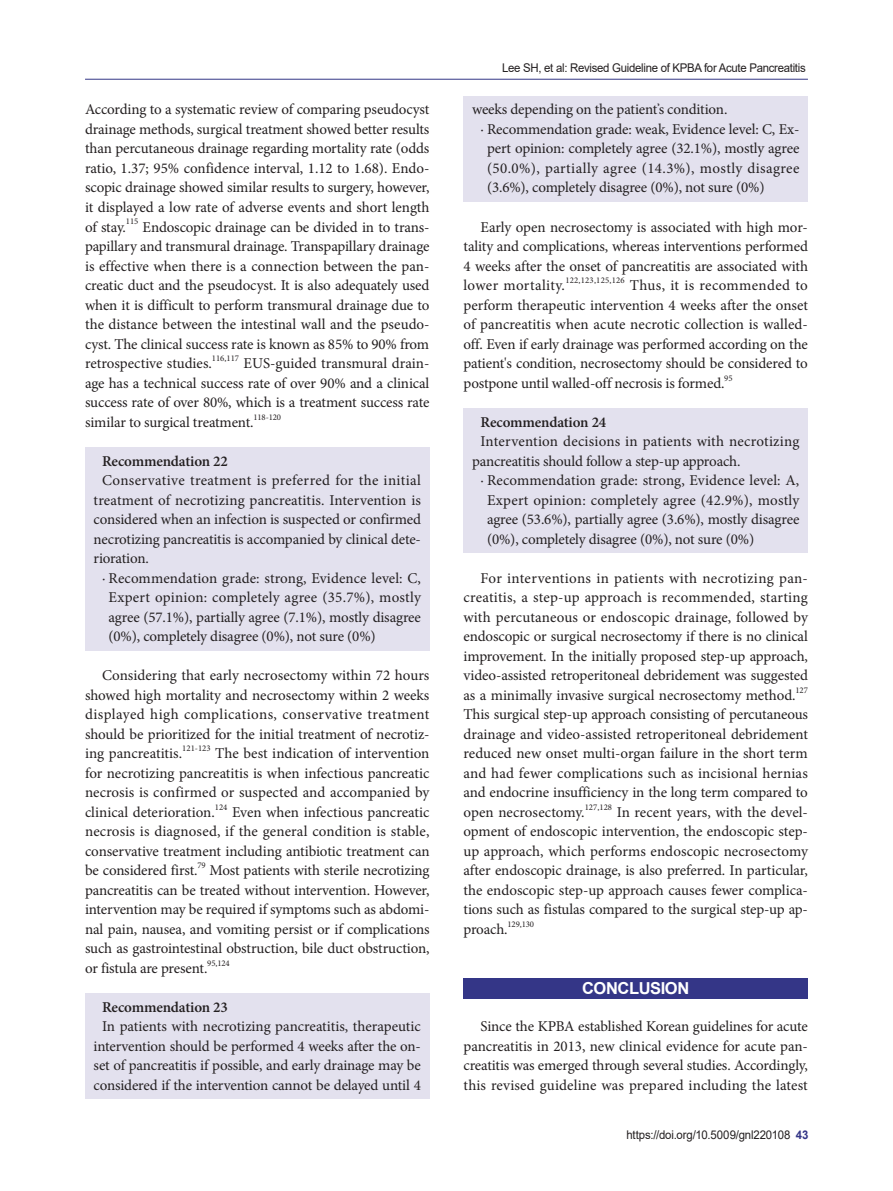
<style>
.page{position:relative;width:893px;height:1191px;background:#fff}
.page>*{position:absolute;margin:0;border:0;box-sizing:border-box;transform-origin:0 0}
.서론_1st{font:700 16.5px "Arial";letter-spacing:-.025em;color:#fff}
.본문{font:15px/19.5px "Minion Pro";letter-spacing:-.005em;color:#231f20;text-align:justify}
.본문_박스{font:15px/19.5px "Minion Pro";letter-spacing:-.01em;color:#231f20;text-align:justify}
.본문_박스-2{font:600 15px "Minion Pro";letter-spacing:-.01em;color:#231f20}
.t1{font:12px "Arial";letter-spacing:-.025em;color:#231f20;scale:.95 1}
.본문-2{font:8.7px "Minion Pro";color:#231f20}
.본문-3{font:8.7px "Minion Pro";letter-spacing:.025em;color:#231f20}
.s1{font-weight:700;color:#343687}
</style>
<div class="page">
<hr style="left:85px;top:79px;width:723px;height:1px;background:#343687">
<div style="left:85px;top:447px;width:344px;height:27px;background:#e3e1ee"></div>
<div style="left:85px;top:466px;width:344px;height:106px;background:#e3e1ee"></div>
<div style="left:85px;top:564px;width:344px;height:86px;background:#e3e1ee"></div>
<div style="left:85px;top:993px;width:344px;height:27px;background:#e3e1ee"></div>
<div style="left:85px;top:1012px;width:344px;height:86px;background:#e3e1ee"></div>
<div style="left:463px;top:96px;width:345px;height:27px;background:#e3e1ee"></div>
<div style="left:463px;top:115px;width:345px;height:86px;background:#e3e1ee"></div>
<div style="left:463px;top:408px;width:345px;height:27px;background:#e3e1ee"></div>
<div style="left:463px;top:427px;width:345px;height:47px;background:#e3e1ee"></div>
<div style="left:463px;top:466px;width:345px;height:86px;background:#e3e1ee"></div>
<div style="left:463px;top:977px;width:345px;height:21px;background:#343687"></div>
<p class="본문" style="left:85px;top:100px;width:346px">According to a systematic review of comparing pseudocyst drainage methods, surgical treatment showed better results than percutaneous drainage regarding mortality rate (odds ratio, 1.37; 95% confidence interval, 1.12 to 1.68). Endo&shy;scopic drainage showed similar results to surgery, however, it displayed a low rate of adverse events and short length of stay.</p>
<p class="본문-2" style="left:126px;top:216px;width:14px">115</p>
<p class="본문" style="left:85px;top:217px;width:346px;text-indent:58px">Endoscopic drainage can be divided in to trans&shy;papillary and transmural drainage. Transpapillary drainage is effective when there is a connection between the pan&shy;creatic duct and the pseudocyst. It is also adequately used when it is difficult to perform transmural drainage due to the distance between the intestinal wall and the pseudo&shy;cyst. The clinical success rate is known as 85% to 90% from retrospective studies.</p>
<p class="본문-2" style="left:212px;top:352px;width:29px">116,117</p>
<p class="본문" style="left:85px;top:353px;width:346px;text-indent:159px">EUS-guided transmural drain&shy;age has a technical success rate of over 90% and a clinical success rate of over 80%, which is a treatment success rate similar to surgical treatment.</p>
<p class="본문-2" style="left:253px;top:411px;width:29px">118-120</p>
<p class="본문_박스-2" style="left:102px;top:450px;width:127px">Recommendation 22</p>
<p class="본문_박스" style="left:94px;top:470px;width:329px;text-indent:9px">Conservative treatment is preferred for the initial treatment of necrotizing pancreatitis. Intervention is considered when an infection is suspected or confirmed necrotizing pancreatitis is accompanied by clinical dete&shy;rioration.</p>
<p class="본문_박스" style="left:109px;top:568px;width:314px;text-indent:-6px">· Recommendation grade: strong, Evidence level: C, Expert opinion: completely agree (35.7%), mostly agree (57.1%), partially agree (7.1%), mostly disagree (0%), completely disagree (0%), not sure (0%)</p>
<p class="본문" style="left:85px;top:665px;width:346px;text-indent:17px">Considering that early necrosectomy within 72 hours showed high mortality and necrosectomy within 2 weeks displayed high complications, conservative treatment should be prioritized for the initial treatment of necrotiz&shy;ing pancreatitis.</p>
<p class="본문-2" style="left:182px;top:742px;width:30px">121-123</p>
<p class="본문" style="left:85px;top:743px;width:346px;text-indent:130px">The best indication of intervention for necrotizing pancreatitis is when infectious pancreatic necrosis is confirmed or suspected and accompanied by clinical deterioration.</p>
<p class="본문-2" style="left:215px;top:801px;width:14px">124</p>
<p class="본문" style="left:85px;top:802px;width:346px;text-indent:147px">Even when infectious pancreatic necrosis is diagnosed, if the general condition is stable, conservative treatment including antibiotic treatment can be considered first.</p>
<p class="본문-2" style="left:197px;top:859px;width:10px">79</p>
<p class="본문" style="left:85px;top:860px;width:346px;text-indent:125px">Most patients with sterile necrotizing pancreatitis can be treated without intervention. However, intervention may be required if symptoms such as abdomi&shy;nal pain, nausea, and vomiting persist or if complications such as gastrointestinal obstruction, bile duct obstruction, or fistula are present.</p>
<p class="본문-2" style="left:207px;top:957px;width:24px">95,124</p>
<p class="본문_박스-2" style="left:102px;top:996px;width:127px">Recommendation 23</p>
<p class="본문_박스" style="left:94px;top:1016px;width:329px;text-align:center">In patients with necrotizing pancreatitis, therapeutic intervention should be performed 4 weeks after the on&shy;set of pancreatitis if possible, and early drainage may be considered if the intervention cannot be delayed until 4</p>
<p class="t1" style="left:502px;top:59px;width:321px">Lee SH, et al: Revised Guideline of KPBA for Acute Pancreatitis</p>
<p class="본문_박스" style="left:472px;top:100px;width:257px">weeks depending on the patient’s condition.</p>
<p class="본문_박스" style="left:487px;top:119px;width:314px;text-indent:-6px">· Recommendation grade: weak, Evidence level: C, Ex&shy;pert opinion: completely agree (32.1%), mostly agree (50.0%), partially agree (14.3%), mostly disagree (3.6%), completely disagree (0%), not sure (0%)</p>
<p class="본문" style="left:463px;top:217px;width:346px;text-indent:17px">Early open necrosectomy is associated with high mor&shy;tality and complications, whereas interventions performed 4 weeks after the onset of pancreatitis are associated with lower mortality.</p>
<p class="본문-3" style="left:565px;top:274px;width:61px">122,123,125,126</p>
<p class="본문" style="left:463px;top:275px;width:346px;text-indent:166px">Thus, it is recommended to perform therapeutic intervention 4 weeks after the onset of pancreatitis when acute necrotic collection is walled&shy;off. Even if early drainage was performed according on the patient's condition, necrosectomy should be considered to postpone until walled-off necrosis is formed.</p>
<p class="본문-2" style="left:724px;top:372px;width:10px">95</p>
<p class="본문_박스-2" style="left:480px;top:411px;width:127px">Recommendation 24</p>
<p class="본문_박스" style="left:472px;top:431px;width:329px;text-indent:9px">Intervention decisions in patients with necrotizing pancreatitis should follow a step-up approach.</p>
<p class="본문_박스" style="left:487px;top:470px;width:314px;text-indent:-6px">· Recommendation grade: strong, Evidence level: A, Expert opinion: completely agree (42.9%), mostly agree (53.6%), partially agree (3.6%), mostly disagree (0%), completely disagree (0%), not sure (0%)</p>
<p class="본문" style="left:463px;top:568px;width:346px;text-indent:17px">For interventions in patients with necrotizing pan&shy;creatitis, a step-up approach is recommended, starting with percutaneous or endoscopic drainage, followed by endoscopic or surgical necrosectomy if there is no clinical improvement. In the initially proposed step-up approach, video-assisted retroperitoneal debridement was suggested as a minimally invasive surgical necrosectomy method.</p>
<p class="본문-2" style="left:795px;top:684px;width:14px">127</p>
<p class="본문" style="left:463px;top:704px;width:346px">This surgical step-up approach consisting of percutaneous drainage and video-assisted retroperitoneal debridement reduced new onset multi-organ failure in the short term and had fewer complications such as incisional hernias and endocrine insufficiency in the long term compared to open necrosectomy.</p>
<p class="본문-2" style="left:585px;top:801px;width:29px">127,128</p>
<p class="본문" style="left:463px;top:802px;width:346px;text-indent:153px">In recent years, with the devel&shy;opment of endoscopic intervention, the endoscopic step&shy;up approach, which performs endoscopic necrosectomy after endoscopic drainage, is also preferred. In particular, the endoscopic step-up approach causes fewer complica&shy;tions such as fistulas compared to the surgical step-up ap&shy;proach.</p>
<p class="본문-2" style="left:507px;top:918px;width:28px">129,130</p>
<p class="서론_1st" style="left:582px;top:976px;width:109px">CONCLUSION</p>
<p class="본문" style="left:463px;top:1016px;width:346px;text-indent:17px">Since the KPBA established Korean guidelines for acute pancreatitis in 2013, new clinical evidence for acute pan&shy;creatitis was emerged through several studies. Accordingly, this revised guideline was prepared including the latest</p>
<p class="t1" style="left:626px;top:1126px;width:193px">https://doi.org/10.5009/gnl220108 <span class="s1">43</span></p>
</div>
